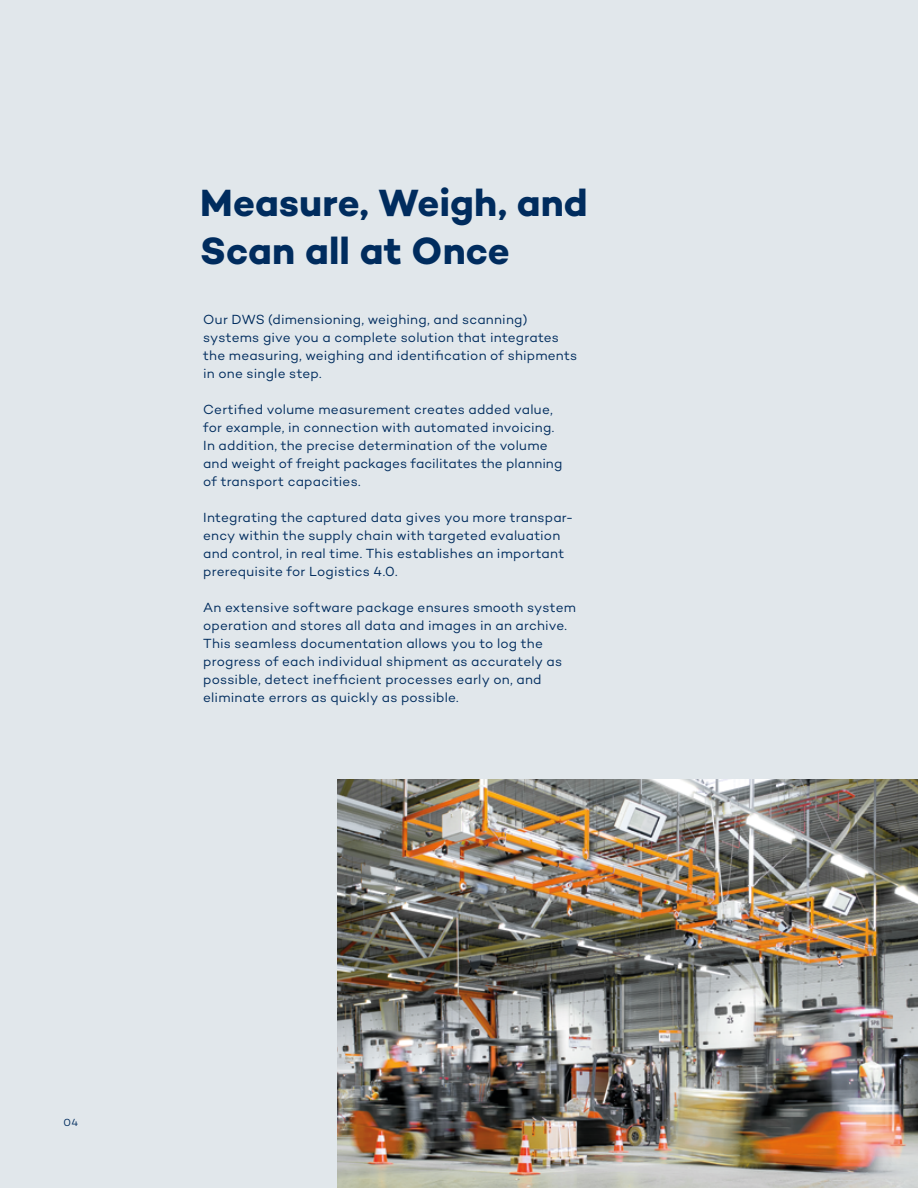
<style>
.page{position:relative;width:918px;height:1188px;background:#e1e7eb}
.page>*{position:absolute;margin:0;border:0;box-sizing:border-box;transform-origin:0 0}
.t1{font:700 38.55px/48px "Campton";color:#002c5e}
.t2{font:13.5px/18px "Campton";letter-spacing:.015em;color:#002c5e}
.t3{font:10.5px "Campton";color:#002c5e}
</style>
<div class="page">
<img style="left:337px;top:779px;width:581px;height:409px">
<hr style="left:917px;top:0;width:1px;height:396px;background:#00b1eb">
<p class="t1" style="left:200px;top:179px;width:389px">Measure, Weigh, and<br>Scan all at Once</p>
<p class="t2" style="left:203px;top:311px;width:326px">Our DWS (dimensioning, weighing, and scanning)</p>
<p class="t2" style="left:203px;top:329px;width:357px">systems give you a complete solution that integrates</p>
<p class="t2" style="left:203px;top:347px;width:376px">the measuring, weighing and identification of shipments in one single step.</p>
<p class="t2" style="left:203px;top:401px;width:361px">Certified volume measurement creates added value, for example, in connection with automated invoicing.<br>In addition, the precise determination of the volume and weight of freight packages facilitates the planning of transport capacities.</p>
<p class="t2" style="left:203px;top:509px;width:372px">Integrating the captured data gives you more transpar&shy;ency within the supply chain with targeted evaluation and control, in real time. This establishes an important prerequisite for Logistics 4.0.</p>
<p class="t2" style="left:203px;top:599px;width:374px">An extensive software package ensures smooth system operation and stores all data and images in an archive.<br>This seamless documentation allows you to log the progress of each individual shipment as accurately as possible, detect inefficient processes early on, and</p>
<p class="t2" style="left:203px;top:689px;width:257px">eliminate errors as quickly as possible.</p>
<p class="t3" style="left:64px;top:1116px;width:16px">04</p>
</div>
